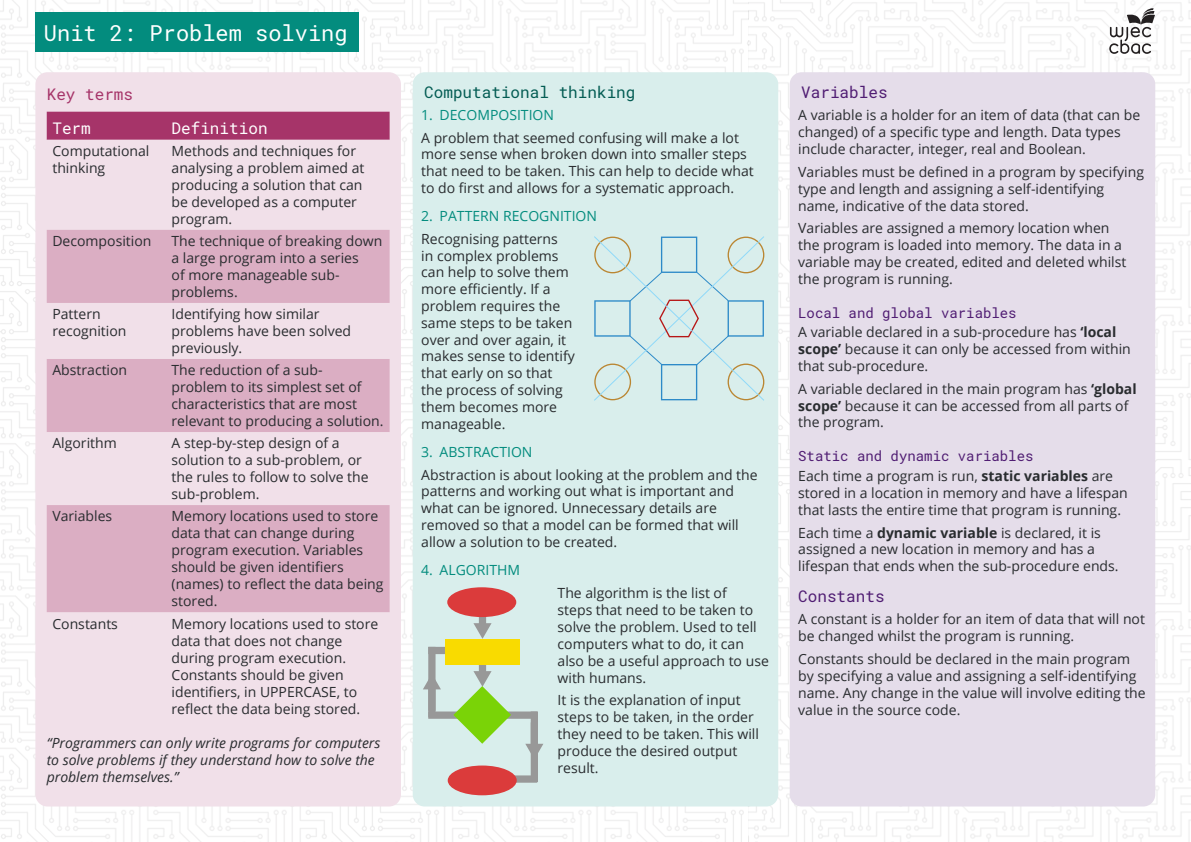
<style>
.page{position:relative;width:1191px;height:842px;background:#fff}
.page>*{position:absolute;margin:0;border:0;box-sizing:border-box;transform-origin:0 0}
.t1{font:22px "Roboto Mono";color:#fff}
.t2{font:16px "Roboto Mono";color:#035c53}
.t3{font:16px "Roboto Mono";color:#501d73}
.Table_header{font:16px "Roboto Mono";color:#fff}
.t4{font:16px "Roboto Mono";color:#a63469}
.Paragraph{font:14px/17px "Open Sans";color:#292c2f}
.Paragraph_space_belo{font:14px/16.8px "Open Sans";color:#292c2f}
.Table_body{font:14px/17px "Open Sans";color:#292c2f}
.Paragraph-2{font:italic 14px/17px "Open Sans";color:#292c2f}
.t5{font:14px "Open Sans";color:#038c7e}
.t6{font:14px "Roboto Mono";color:#501d73}
.s1{font-weight:700}
</style>
<div class="page">
<div style="left:35px;top:12px;width:324px;height:40px;background:#038c7e"></div>
<svg style="left:1109px;top:8px;width:46px;height:46px"></svg>
<div style="left:35px;top:72px;width:366px;height:734px;background:#f1e0e9;border-radius:12px"></div>
<div style="left:47px;top:112px;width:342px;height:28px;background:#a63469"></div>
<svg style="left:47px;top:230px;width:342px;height:382px;fill:#dbaec3"></svg>
<div style="left:413px;top:72px;width:365px;height:734px;background:#d9eeec;border-radius:12px"></div>
<svg style="left:594px;top:236px;width:171px;height:165px"></svg>
<div style="left:479px;top:602px;width:7px;height:24px;background:#989898"></div>
<svg style="left:473px;top:623px;width:18px;height:16px"></svg>
<div style="left:479px;top:650px;width:7px;height:24px;background:#989898"></div>
<div style="left:531px;top:711px;width:7px;height:71px;background:#989898"></div>
<svg style="left:525px;top:744px;width:18px;height:15px"></svg>
<div style="left:507px;top:775px;width:30px;height:8px;background:#989898"></div>
<div style="left:501px;top:711px;width:36px;height:8px;background:#989898"></div>
<div style="left:428px;top:647px;width:7px;height:70px;background:#989898"></div>
<svg style="left:423px;top:674px;width:18px;height:15px"></svg>
<div style="left:428px;top:647px;width:30px;height:7px;background:#989898"></div>
<div style="left:428px;top:711px;width:36px;height:8px;background:#989898"></div>
<div style="left:447px;top:587px;width:69px;height:30px;background:#db3b3b;border-radius:50%"></div>
<div style="left:448px;top:765px;width:69px;height:30px;background:#db3b3b;border-radius:50%"></div>
<div style="left:445px;top:639px;width:74px;height:25px;background:#f9db00"></div>
<svg style="left:453px;top:671px;width:58px;height:73px"></svg>
<div style="left:789px;top:72px;width:366px;height:734px;background:#e5ddea;border-radius:12px"></div>
<h1 class="t1" style="left:44px;top:18px;width:305px">Unit 2: Problem solving</h1>
<h2 class="t4" style="left:47px;top:83px;width:88px">Key terms</h2>
<p class="Table_header" style="left:52px;top:117px;width:40px">Term</p>
<p class="Table_header" style="left:171px;top:117px;width:98px">Definition</p>
<p class="Table_body" style="left:52px;top:142px;width:99px">Computational thinking</p>
<p class="Table_body" style="left:171px;top:142px;width:194px">Methods and techniques for analysing a problem aimed at producing a solution that can be developed as a computer program.</p>
<p class="Table_body" style="left:52px;top:232px;width:100px">Decomposition</p>
<p class="Table_body" style="left:171px;top:232px;width:212px">The technique of breaking down a large program into a series<br>of more manageable sub&shy;problems.</p>
<p class="Table_body" style="left:52px;top:305px;width:76px">Pattern recognition</p>
<p class="Table_body" style="left:171px;top:305px;width:181px">Identifying how similar problems have been solved previously.</p>
<p class="Table_body" style="left:52px;top:361px;width:76px">Abstraction</p>
<p class="Table_body" style="left:171px;top:361px;width:213px">The reduction of a sub-<br>problem to its simplest set of characteristics that are most relevant to producing a solution.</p>
<p class="Table_body" style="left:52px;top:434px;width:66px">Algorithm</p>
<p class="Table_body" style="left:171px;top:434px;width:198px">A step-by-step design of a solution to a sub-problem, or the rules to follow to solve the sub-problem.</p>
<p class="Table_body" style="left:52px;top:507px;width:61px">Variables</p>
<p class="Table_body" style="left:171px;top:507px;width:213px">Memory locations used to store data that can change during program execution. Variables should be given identifiers (names) to reflect the data being stored.</p>
<p class="Table_body" style="left:52px;top:615px;width:67px">Constants</p>
<p class="Table_body" style="left:171px;top:615px;width:208px">Memory locations used to store data that does not change during program execution.<br>Constants should be given identifiers, in UPPERCASE, to reflect the data being stored.</p>
<p class="Paragraph-2" style="left:47px;top:734px;width:335px">“Programmers can only write programs for computers to solve problems if they understand how to solve the problem themselves.”</p>
<h2 class="t2" style="left:424px;top:81px;width:213px">Computational thinking</h2>
<p class="t5" style="left:421px;top:106px;width:134px">1. DECOMPOSITION</p>
<p class="Paragraph_space_belo" style="left:421px;top:129px;width:334px">A problem that seemed confusing will make a lot more sense when broken down into smaller steps that need to be taken. This can help to decide what to do first and allows for a systematic approach.</p>
<p class="t5" style="left:421px;top:207px;width:177px">2. PATTERN RECOGNITION</p>
<p class="Paragraph_space_belo" style="left:421px;top:230px;width:155px">Recognising patterns<br>in complex problems can help to solve them more efficiently. If a problem requires the same steps to be taken over and over again, it makes sense to identify that early on so that the process of solving them becomes more manageable.</p>
<p class="t5" style="left:421px;top:442px;width:113px">3. ABSTRACTION</p>
<p class="Paragraph_space_belo" style="left:421px;top:466px;width:338px">Abstraction is about looking at the problem and the patterns and working out what is important and what can be ignored. Unnecessary details are removed so that a model can be formed that will allow a solution to be created.</p>
<p class="t5" style="left:421px;top:560px;width:100px">4. ALGORITHM</p>
<p class="Paragraph" style="left:557px;top:584px;width:213px">The algorithm is the list of<br>steps that need to be taken to solve the problem. Used to tell computers what to do, it can also be a useful approach to use with humans.</p>
<p class="Paragraph" style="left:557px;top:691px;width:203px">It is the explanation of input steps to be taken, in the order they need to be taken. This will produce the desired output result.</p>
<h2 class="t3" style="left:801px;top:81px;width:88px">Variables</h2>
<p class="Paragraph" style="left:798px;top:106px;width:343px">A variable is a holder for an item of data (that can be changed) of a specific type and length. Data types include character, integer, real and Boolean.</p>
<p class="Paragraph" style="left:798px;top:163px;width:347px">Variables must be defined in a program by specifying type and length and assigning a self-identifying name, indicative of the data stored.</p>
<p class="Paragraph_space_belo" style="left:798px;top:219px;width:330px">Variables are assigned a memory location when the program is loaded into memory. The data in a variable may be created, edited and deleted whilst the program is running.</p>
<h3 class="t6" style="left:798px;top:303px;width:220px">Local and global variables</h3>
<p class="Paragraph" style="left:798px;top:323px;width:334px">A variable declared in a sub-procedure has <span class="s1">‘local scope’</span> because it can only be accessed from within that sub-procedure.</p>
<p class="Paragraph_space_belo" style="left:798px;top:380px;width:340px">A variable declared in the main program has <span class="s1">‘global scope’</span> because it can be accessed from all parts of the program.</p>
<h3 class="t6" style="left:798px;top:446px;width:237px">Static and dynamic variables</h3>
<p class="Paragraph" style="left:798px;top:467px;width:331px">Each time a program is run, <span class="s1">static variables</span> are stored in a location in memory and have a lifespan that lasts the entire time that program is running.</p>
<p class="Paragraph_space_belo" style="left:798px;top:524px;width:322px">Each time a <span class="s1">dynamic variable</span> is declared, it is assigned a new location in memory and has a lifespan that ends when the sub-procedure ends.</p>
<h2 class="t3" style="left:798px;top:585px;width:88px">Constants</h2>
<p class="Paragraph" style="left:798px;top:610px;width:348px">A constant is a holder for an item of data that will not be changed whilst the program is running.</p>
<p class="Paragraph" style="left:798px;top:650px;width:349px">Constants should be declared in the main program by specifying a value and assigning a self-identifying name. Any change in the value will involve editing the value in the source code.</p>
</div>
